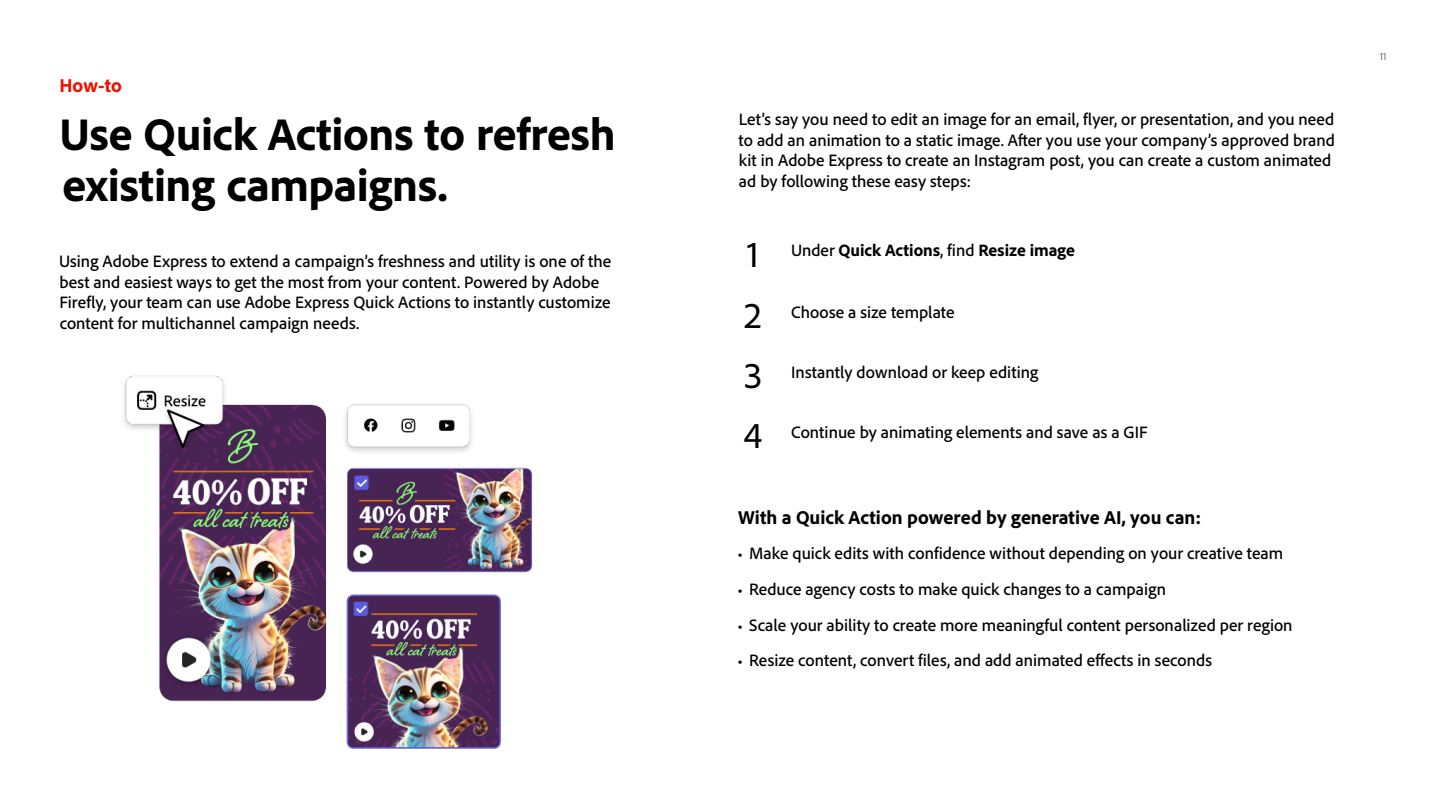
<style>
.page{position:relative;width:1440px;height:810px;background:#fff}
.page>*{position:absolute;margin:0;border:0;box-sizing:border-box;transform-origin:0 0}
.H2_-_Body_copy_title{font:800 46.5px/51px "Adobe Clean";letter-spacing:-.01em;color:#000}
.How-toNumber{font:37.5px "Adobe Clean";color:#000}
.H4_-_Body_copy_subtitle{font:800 19.5px "Adobe Clean";color:#000}
.H4_-_Body_copy_subtitle-2{font:800 19.5px "Adobe Clean";color:#eb1000}
.Body_copy{font:500 17.25px/20.7px "Adobe Clean";color:#000}
.Bullet_list_-_Body_copy{font:500 17.25px "Adobe Clean";color:#000}
.Body_copy-2{font:800 17.25px "Adobe Clean";color:#000}
.t1{font:10.8px "Adobe Clean";color:#6e6e6e}
.s1{font-weight:500}
.s2{font-weight:700;font-size:15px}
</style>
<div class="page">
<img style="left:124px;top:375px;width:408px;height:374px">
<p class="H4_-_Body_copy_subtitle-2" style="left:60px;top:72px;width:64px">How-to</p>
<p class="H2_-_Body_copy_title" style="left:59px;top:107px;width:558px">Use Quick Actions to refresh existing campaigns.</p>
<p class="Body_copy" style="left:59px;top:250px;width:553px">Using Adobe Express to extend a campaign’s freshness and utility is one of the best and easiest ways to get the most from your content. Powered by Adobe Firefly, your team can use Adobe Express Quick Actions to instantly customize content for multichannel campaign needs.</p>
<p class="Body_copy" style="left:739px;top:108px;width:598px">Let’s say you need to edit an image for an email, flyer, or presentation, and you need to add an animation to a static image. After you use your company’s approved brand kit in Adobe Express to create an Instagram post, you can create a custom animated ad by following these easy steps:</p>
<p class="How-toNumber" style="left:747px;top:230px;width:13px">1</p>
<p class="How-toNumber" style="left:744px;top:291px;width:19px">2</p>
<p class="How-toNumber" style="left:744px;top:351px;width:20px">3</p>
<p class="How-toNumber" style="left:744px;top:412px;width:20px">4</p>
<p class="Body_copy-2" style="left:791px;top:239px;width:285px"><span class="s1">Under</span> Quick Actions<span class="s1">, find</span> Resize image</p>
<p class="Body_copy" style="left:791px;top:301px;width:165px">Choose a size template</p>
<p class="Body_copy" style="left:791px;top:361px;width:249px">Instantly download or keep editing</p>
<p class="Body_copy" style="left:791px;top:421px;width:358px">Continue by animating elements and save as a GIF</p>
<p class="H4_-_Body_copy_subtitle" style="left:738px;top:505px;width:465px">With a Quick Action powered by generative AI, you can:</p>
<p class="Bullet_list_-_Body_copy" style="left:738px;top:542px;width:547px"><span class="s2">•</span> Make quick edits with confidence without depending on your creative team</p>
<p class="Bullet_list_-_Body_copy" style="left:738px;top:578px;width:430px"><span class="s2">•</span> Reduce agency costs to make quick changes to a campaign</p>
<p class="Bullet_list_-_Body_copy" style="left:738px;top:614px;width:557px"><span class="s2">•</span> Scale your ability to create more meaningful content personalized per region</p>
<p class="Bullet_list_-_Body_copy" style="left:738px;top:650px;width:476px"><span class="s2">•</span> Resize content, convert files, and add animated effects in seconds</p>
<p class="t1" style="left:1380px;top:49px;width:8px">11</p>
</div>
